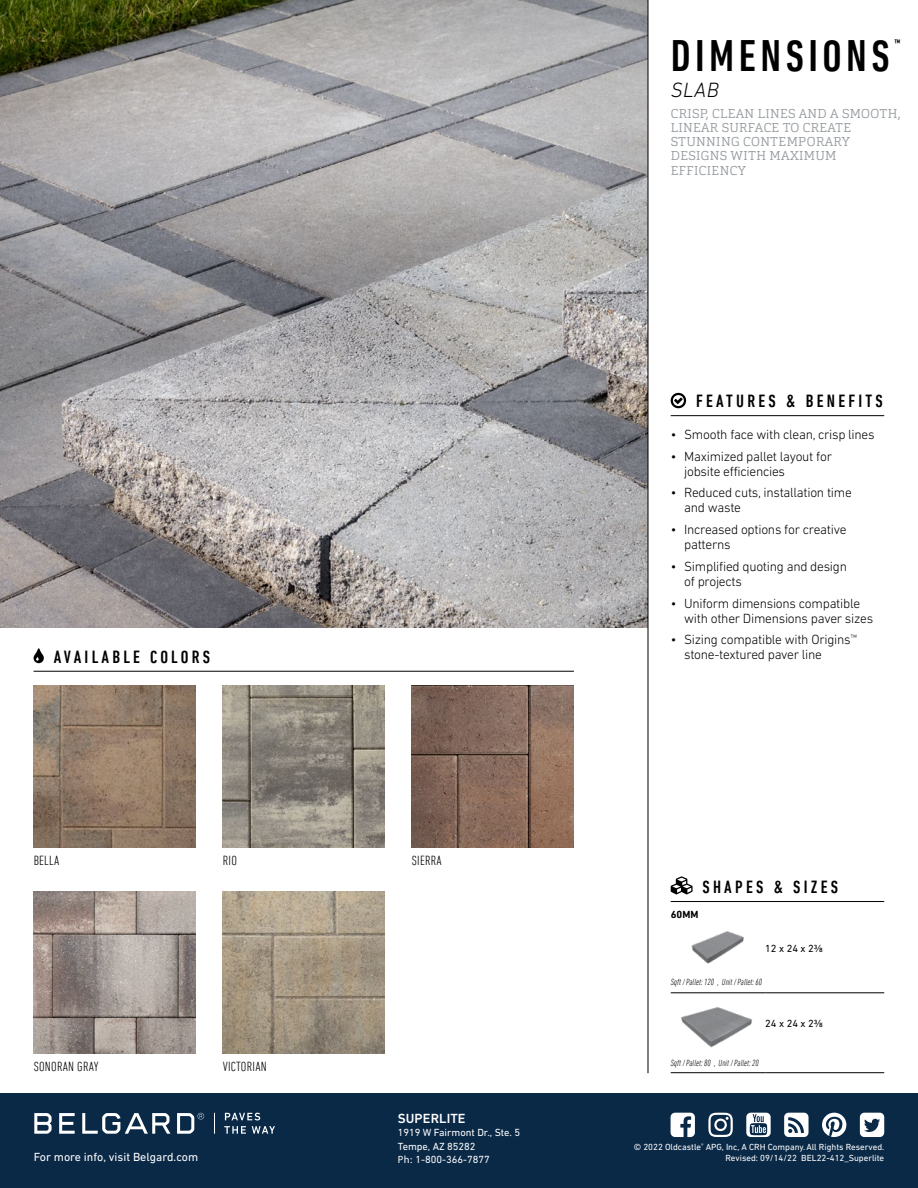
<style>
.page{position:relative;width:918px;height:1188px;background:#fff}
.page>*{position:absolute;margin:0;border:0;box-sizing:border-box;transform-origin:0 0}
.t1{font:500 condensed 45px "DIN Next LT Pro";letter-spacing:.1em;color:#000}
.t2{font:italic 300 21px "DIN Next LT Pro";color:#000}
.t3{font:500 condensed 18px "DIN Next LT Pro";letter-spacing:.18em;color:#000}
.t4{font:300 13.5px/15px "DIN Next LT Pro";letter-spacing:-.02em;color:#000}
.t5{font:300 condensed 13.5px "DIN Next LT Pro";letter-spacing:.02em;color:#000}
.t6{font:500 13.5px "DIN Next LT Pro";letter-spacing:.01em;color:#fff}
.t7{font:300 12.75px/14.2px "Cargan";letter-spacing:.025em;color:#959b9f}
.t8{font:12px "DIN Next LT Pro";color:#fff}
.t9{font:10.5px/13.5px "DIN Next LT Pro";color:#fff}
.t10{font:10.5px "DIN Next LT Pro";color:#000}
.t11{font:700 10.5px "DIN Next LT Pro";color:#000}
.t12{font:500 condensed 9.6px "DIN Next LT Pro";color:#000}
.t13{font:9px "DIN Next LT Pro";color:#fff}
.t14{font:italic 300 condensed 9px "DIN Next LT Pro";color:#000}
.s1{font-family:"Myriad Pro"}
</style>
<div class="page">
<div style="left:0;top:1094px;width:918px;height:94px;background:#0a2947"></div>
<hr style="left:671px;top:415px;width:213px;height:1px;background:#000">
<svg style="left:671px;top:393px;width:15px;height:15px"></svg>
<hr style="left:34px;top:671px;width:540px;height:1px;background:#000">
<svg style="left:34px;top:648px;width:10px;height:15px"></svg>
<img style="left:0;top:0;width:648px;height:628px">
<img style="left:412px;top:686px;width:162px;height:162px">
<img style="left:34px;top:892px;width:162px;height:162px">
<img style="left:34px;top:686px;width:162px;height:162px">
<img style="left:223px;top:686px;width:162px;height:162px">
<img style="left:223px;top:892px;width:162px;height:162px">
<hr style="left:671px;top:993px;width:94px;height:1px;background:#000">
<hr style="left:765px;top:993px;width:119px;height:1px;background:#000">
<hr style="left:671px;top:1072px;width:94px;height:1px;background:#000">
<hr style="left:765px;top:1072px;width:119px;height:1px;background:#000">
<img style="left:691px;top:931px;width:53px;height:33px">
<img style="left:681px;top:1007px;width:71px;height:41px">
<svg style="left:671px;top:876px;width:22px;height:18px"></svg>
<hr style="left:671px;top:901px;width:213px;height:1px;background:#000">
<hr style="left:648px;top:0;width:1px;height:1073px;background:#000">
<svg style="left:225px;top:1113px;width:35px;height:7px"></svg>
<svg style="left:224px;top:1126px;width:22px;height:8px"></svg>
<svg style="left:34px;top:1113px;width:18px;height:21px"></svg>
<svg style="left:59px;top:1113px;width:16px;height:21px"></svg>
<svg style="left:82px;top:1113px;width:88px;height:21px"></svg>
<svg style="left:177px;top:1113px;width:27px;height:21px"></svg>
<svg style="left:214px;top:1113px;width:1px;height:21px"></svg>
<svg style="left:252px;top:1126px;width:23px;height:8px"></svg>
<svg style="left:822px;top:1113px;width:24px;height:24px"></svg>
<svg style="left:708px;top:1113px;width:25px;height:24px"></svg>
<svg style="left:671px;top:1113px;width:24px;height:24px"></svg>
<svg style="left:860px;top:1113px;width:24px;height:24px"></svg>
<svg style="left:746px;top:1113px;width:25px;height:24px"></svg>
<svg style="left:784px;top:1113px;width:25px;height:24px"></svg>
<h3 class="t3" style="left:54px;top:647px;width:158px">AVAILABLE COLORS</h3>
<p class="t5" style="left:34px;top:853px;width:27px">BELLA</p>
<p class="t5" style="left:223px;top:853px;width:16px">RIO</p>
<p class="t5" style="left:412px;top:853px;width:31px">SIERRA</p>
<p class="t5" style="left:34px;top:1058px;width:66px">SONORAN GRAY</p>
<p class="t5" style="left:223px;top:1058px;width:45px">VICTORIAN</p>
<p class="t8" style="left:34px;top:1150px;width:166px">For more info, visit Belgard.com</p>
<p class="t6" style="left:398px;top:1110px;width:69px">SUPERLITE</p>
<p class="t9" style="left:398px;top:1126px;width:124px">1919 W Fairmont Dr., Ste. 5<br>Tempe, AZ 85282<br><span class="s1">Ph:</span> 1-800-366-7877</p>
<h1 class="t1" style="left:671px;top:31px;width:221px">DIMENSIONS</h1>
<p class="t12" style="left:894px;top:37px;width:8px">™</p>
<h2 class="t2" style="left:671px;top:77px;width:50px">SLAB</h2>
<p class="t7" style="left:671px;top:106px;width:231px">CRISP, CLEAN LINES AND A SMOOTH,<br>LINEAR SURFACE TO CREATE<br>STUNNING CONTEMPORARY<br>DESIGNS WITH MAXIMUM<br>EFFICIENCY</p>
<h3 class="t3" style="left:696px;top:391px;width:188px">FEATURES &amp; BENEFITS</h3>
<p class="t4" style="left:671px;top:427px;width:205px">• Smooth face with clean, crisp lines</p>
<p class="t4" style="left:684px;top:448px;width:149px;text-indent:-14px">• Maximized pallet layout for jobsite efficiencies</p>
<p class="t4" style="left:684px;top:485px;width:169px;text-indent:-14px">• Reduced cuts, installation time and waste</p>
<p class="t4" style="left:684px;top:522px;width:164px;text-indent:-14px">• Increased options for creative patterns</p>
<p class="t4" style="left:684px;top:559px;width:164px;text-indent:-14px">• Simplified quoting and design of projects</p>
<p class="t4" style="left:684px;top:595px;width:191px;text-indent:-14px">• Uniform dimensions compatible with other Dimensions paver sizes</p>
<p class="t4" style="left:684px;top:632px;width:174px;text-indent:-14px">• Sizing compatible with Origins<sup>™ </sup>stone-textured paver line</p>
<h3 class="t3" style="left:703px;top:877px;width:137px">SHAPES &amp; SIZES</h3>
<p class="t11" style="left:671px;top:909px;width:29px">60MM</p>
<p class="t10" style="left:765px;top:943px;width:59px">12 x 24 x 23/8</p>
<p class="t14" style="left:671px;top:977px;width:93px">Sqft / Pallet: 120 , Unit / Pallet: 60</p>
<p class="t10" style="left:765px;top:1017px;width:59px">24 x 24 x 23/8</p>
<p class="t14" style="left:671px;top:1058px;width:90px">Sqft / Pallet: 80 , Unit / Pallet: 20</p>
<p class="t13" style="left:634px;top:1142px;width:252px">© 2022 Oldcastle<sup>®</sup> APG, Inc, A CRH Company.All Rights Reserved.</p>
<p class="t13" style="left:725px;top:1153px;width:160px">Revised: 09/14/22 BEL22-412_Superlite</p>
</div>
